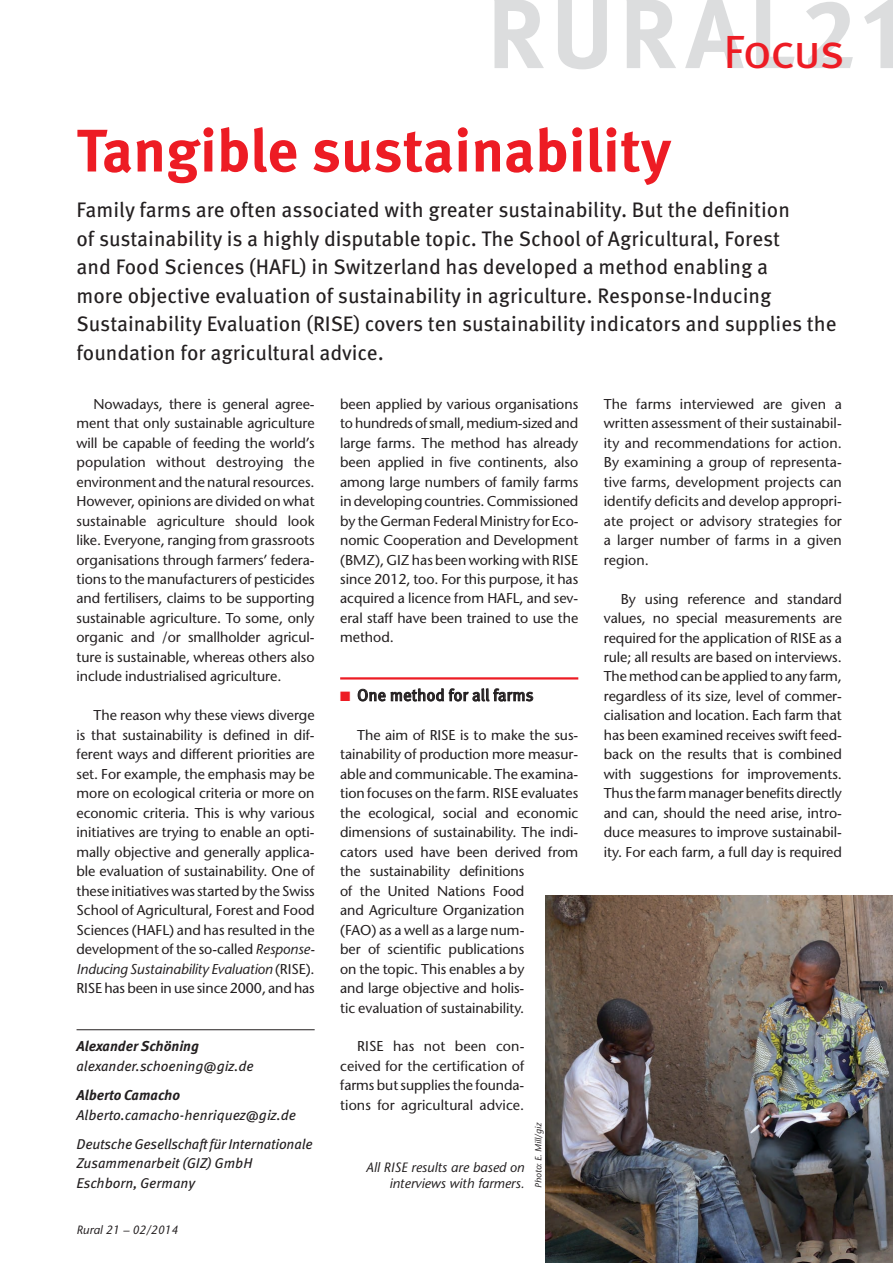
<style>
.page{position:relative;width:893px;height:1263px;background:#fff}
.page>*{position:absolute;margin:0;border:0;box-sizing:border-box;transform-origin:0 0}
.t1{font:700 60px "Meta Pro";letter-spacing:-.005em;color:#ed1c24}
.t2{font:46.5px "Meta Pro";letter-spacing:-.04em;color:#ed1c24}
.t3{font:21px/28.5px "Meta Pro";letter-spacing:-.005em;color:#231f20}
.t4{font:16.5px "Meta Pro";color:#231f20}
.t5{font:14.25px/19.5px "Stone Sans";letter-spacing:-.005em;color:#231f20;text-align:justify}
.t6{font:italic 14.25px/29.2px "Meta Pro";color:#231f20}
.t7{font:italic 700 14.25px "Meta Pro";color:#231f20}
.t8{font:italic 13.5px/16.5px "Stone Sans";color:#231f20;text-align:right}
.t9{font:italic 12px "Stone Sans";color:#231f20}
.t10{font:italic 9px "Stone Sans";color:#231f20}
.s1{font-style:italic}
.s2{color:#ed1c24}
</style>
<div class="page">
<svg style="left:558px;top:0;width:49px;height:69px"></svg>
<svg style="left:685px;top:0;width:59px;height:68px"></svg>
<svg style="left:756px;top:0;width:39px;height:68px"></svg>
<svg style="left:806px;top:2px;width:47px;height:66px"></svg>
<svg style="left:864px;top:0;width:29px;height:68px"></svg>
<svg style="left:494px;top:0;width:50px;height:68px"></svg>
<svg style="left:627px;top:0;width:49px;height:68px"></svg>
<hr style="left:340px;top:677px;width:238px;height:2px;background:#ed1c24">
<svg style="left:358px;top:688px;width:175px;height:13px"></svg>
<hr style="left:77px;top:1029px;width:238px;height:1px;background:#231f20">
<img style="left:546px;top:895px;width:347px;height:368px">
<h2 class="t2" style="left:724px;top:22px;width:123px">Focus</h2>
<h1 class="t1" style="left:77px;top:113px;width:596px">Tangible sustainability</h1>
<p class="t3" style="left:77px;top:196px;width:761px">Family farms are often associated with greater sustainability. But the definition<br>of sustainability is a highly disputable topic. The School of Agricultural, Forest<br>and Food Sciences (HAFL) in Switzerland has developed a method enabling a<br>more objective evaluation of sustainability in agriculture. Response-Inducing Sustainability Evaluation (RISE) covers ten sustainability indicators and supplies the foundation for agricultural advice.</p>
<p class="t5" style="left:77px;top:394px;width:240px;text-indent:17px">Nowadays, there is general agree&shy;ment that only sustainable agriculture will be capable of feeding the world’s population without destroying the environment and the natural resources.<br>However, opinions are divided on what sustainable agriculture should look like. Everyone, ranging from grassroots organisations through farmers’ federa&shy;tions to the manufacturers of pesticides and fertilisers, claims to be supporting sustainable agriculture. To some, only organic and /or smallholder agricul&shy;ture is sustainable, whereas others also include industrialised agriculture.</p>
<p class="t5" style="left:77px;top:706px;width:240px;text-indent:17px">The reason why these views diverge is that sustainability is defined in dif&shy;ferent ways and different priorities are set. For example, the emphasis may be more on ecological criteria or more on economic criteria. This is why various initiatives are trying to enable an opti&shy;mally objective and generally applica&shy;ble evaluation of sustainability. One of these initiatives was started by the Swiss School of Agricultural, Forest and Food Sciences (HAFL) and has resulted in the development of the so-called <span class="s1">Response-Inducing Sustainability Evaluation</span> (RISE).<br>RISE has been in use since 2000, and has</p>
<p class="t5" style="left:340px;top:394px;width:240px">been applied by various organisations to hundreds of small, medium-sized and large farms. The method has already been applied in five continents, also among large numbers of family farms in developing countries. Commissioned by the German Federal Ministry for Eco&shy;nomic Cooperation and Development (BMZ), GIZ has been working with RISE since 2012, too. For this purpose, it has acquired a licence from HAFL, and sev&shy;eral staff have been trained to use the method.</p>
<p class="t5" style="left:604px;top:394px;width:240px">The farms interviewed are given a written assessment of their sustainabil&shy;ity and recommendations for action.<br>By examining a group of representa&shy;tive farms, development projects can identify deficits and develop appropri&shy;ate project or advisory strategies for a larger number of farms in a given region.</p>
<p class="t5" style="left:604px;top:589px;width:240px;text-indent:17px">By using reference and standard values, no special measurements are required for the application of RISE as a rule; all results are based on interviews.<br>The method can be applied to any farm, regardless of its size, level of commer&shy;cialisation and location. Each farm that has been examined receives swift feed&shy;back on the results that is combined with suggestions for improvements.<br>Thus the farm manager benefits directly and can, should the need arise, intro&shy;duce measures to improve sustainabil&shy;ity. For each farm, a full day is required</p>
<p class="t4" style="left:340px;top:685px;width:195px"><span class="s2">■</span> One method for all farms</p>
<p class="t5" style="left:340px;top:725px;width:240px;text-align:left;text-indent:17px">The aim of RISE is to make the sus&shy;tainability of production more measur&shy;able and communicable. The examina&shy;tion focuses on the farm. RISE evaluates the ecological, social and economic dimensions of sustainability. The indi&shy;cators used have been derived from the sustainability definitions<br>of the United Nations Food<br>and Agriculture Organization<br>(FAO) as a well as a large num-<br>ber of scientific publications<br>on the topic. This enables a by<br>and large objective and holis-<br>tic evaluation of sustainability.</p>
<p class="t5" style="left:340px;top:1037px;width:186px;text-indent:17px">RISE has not been con&shy;ceived for the certification of farms but supplies the founda&shy;tions for agricultural advice.</p>
<p class="t7" style="left:77px;top:1037px;width:124px">Alexander Schöning</p>
<p class="t6" style="left:77px;top:1052px;width:179px">alexander.schoening@giz.de</p>
<p class="t7" style="left:77px;top:1086px;width:105px">Alberto Camacho</p>
<p class="t6" style="left:77px;top:1100px;width:238px">Alberto.camacho-henriquez@giz.de<br>Deutsche Gesellschaft für Internationale</p>
<p class="t6" style="left:77px;top:1154px;width:177px;line-height:19.5px">Zusammenarbeit (GIZ) GmbH<br>Eschborn, Germany</p>
<p class="t10" style="left:533px;top:1188px;width:67px;rotate:-90deg">Photo: E. Mill/giz</p>
<p class="t8" style="left:366px;top:1159px;width:160px">All RISE results are based on interviews with farmers.</p>
<p class="t9" style="left:77px;top:1222px;width:103px">Rural 21 – 02/2014</p>
</div>
